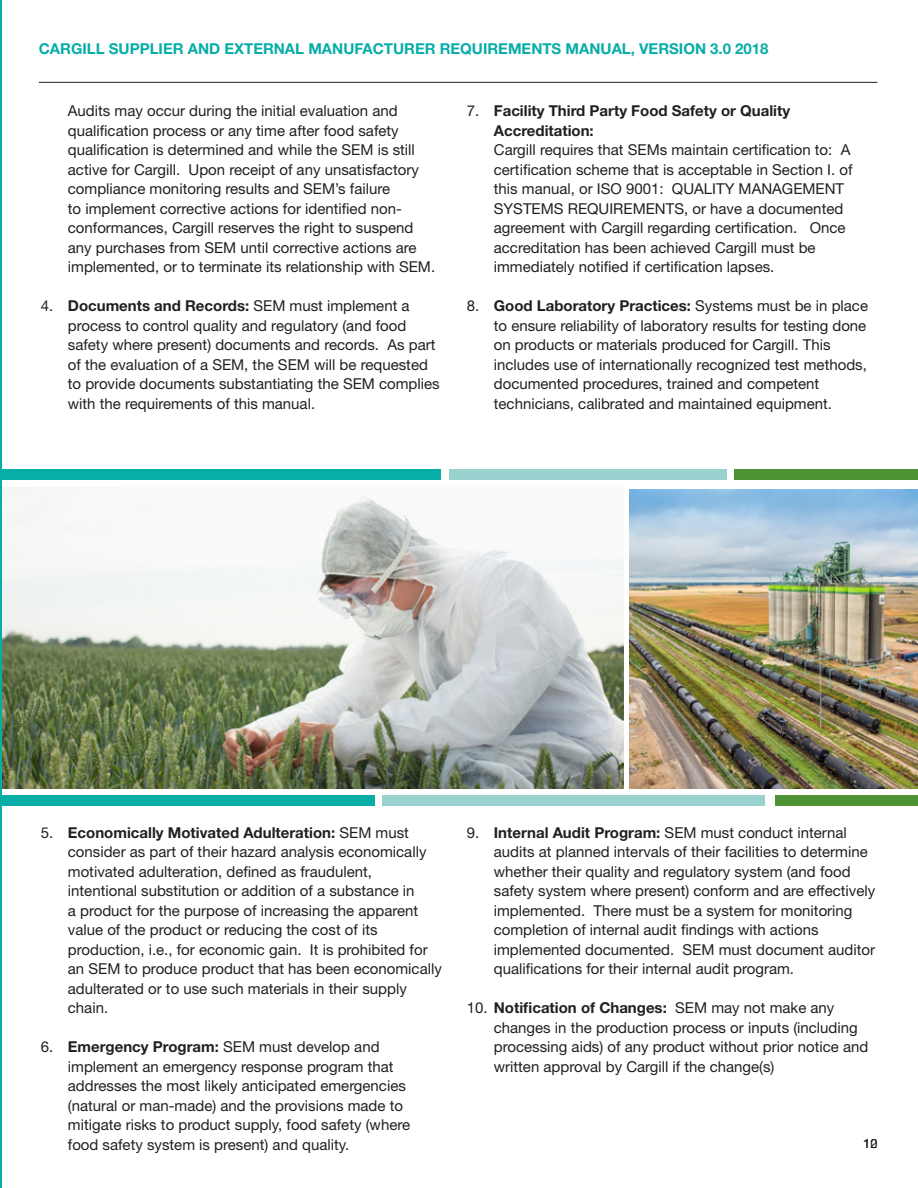
<style>
.page{position:relative;width:918px;height:1188px;background:#fff}
.page>*{position:absolute;margin:0;border:0;box-sizing:border-box;transform-origin:0 0}
.Hanging_Indent_Body{font:15px/19.5px "Helvetica Neue LT Std";color:#231f20}
.t1{font:700 15px "Helvetica Neue LT Std";color:#07ada7}
.Hanging_Indent_Body-2{font:700 15px/19.5px "Helvetica Neue LT Std";color:#231f20}
.t2{font:12.75px "Helvetica Neue LT Std";color:#231f20}
.s1{font-weight:700}
.s2{font-weight:400}
</style>
<div class="page">
<hr style="left:0;top:0;width:2px;height:1188px;background:#07ada7">
<img style="left:3px;top:488px;width:621px;height:300px">
<img style="left:630px;top:490px;width:288px;height:298px">
<div style="left:0;top:469px;width:441px;height:11px;background:#07ada7"></div>
<div style="left:0;top:795px;width:374px;height:11px;background:#07ada7"></div>
<div style="left:449px;top:469px;width:278px;height:11px;background:#99d1ce"></div>
<div style="left:382px;top:795px;width:383px;height:11px;background:#99d1ce"></div>
<div style="left:735px;top:469px;width:183px;height:11px;background:#4f9236"></div>
<div style="left:775px;top:795px;width:143px;height:11px;background:#4f9236"></div>
<hr style="left:39px;top:82px;width:839px;height:1px;background:#231f20">
<p class="t1" style="left:39px;top:40px;width:731px">CARGILL SUPPLIER AND EXTERNAL MANUFACTURER REQUIREMENTS MANUAL, VERSION 3.0 2018</p>
<p class="Hanging_Indent_Body" style="left:68px;top:101px;width:369px">Audits may occur during the initial evaluation and qualification process or any time after food safety qualification is determined and while the SEM is still active for Cargill. Upon receipt of any unsatisfactory compliance monitoring results and SEM’s failure<br>to implement corrective actions for identified non&shy;conformances, Cargill reserves the right to suspend any purchases from SEM until corrective actions are implemented, or to terminate its relationship with SEM.</p>
<p class="Hanging_Indent_Body" style="left:68px;top:296px;width:373px;text-indent:-27px">4. <span class="s1">Documents and Records:</span> SEM must implement a process to control quality and regulatory (and food safety where present) documents and records. As part of the evaluation of a SEM, the SEM will be requested to provide documents substantiating the SEM complies with the requirements of this manual.</p>
<p class="Hanging_Indent_Body-2" style="left:494px;top:101px;width:298px;text-indent:-27px"><span class="s2">7.</span> Facility Third Party Food Safety or Quality<br>Accreditation:</p>
<p class="Hanging_Indent_Body" style="left:494px;top:140px;width:360px">Cargill requires that SEMs maintain certification to: A certification scheme that is acceptable in Section I. of this manual, or ISO 9001: QUALITY MANAGEMENT SYSTEMS REQUIREMENTS, or have a documented agreement with Cargill regarding certification. Once accreditation has been achieved Cargill must be immediately notified if certification lapses.</p>
<p class="Hanging_Indent_Body" style="left:494px;top:296px;width:376px;text-indent:-27px">8. <span class="s1">Good Laboratory Practices:</span> Systems must be in place to ensure reliability of laboratory results for testing done on products or materials produced for Cargill. This includes use of internationally recognized test methods, documented procedures, trained and competent technicians, calibrated and maintained equipment.</p>
<p class="Hanging_Indent_Body" style="left:68px;top:822px;width:376px;text-indent:-27px">5. <span class="s1">Economically Motivated Adulteration:</span> SEM must consider as part of their hazard analysis economically motivated adulteration, defined as fraudulent, intentional substitution or addition of a substance in<br>a product for the purpose of increasing the apparent value of the product or reducing the cost of its production, i.e., for economic gain. It is prohibited for an SEM to produce product that has been economically adulterated or to use such materials in their supply chain.</p>
<p class="Hanging_Indent_Body" style="left:68px;top:1037px;width:339px;text-indent:-27px">6. <span class="s1">Emergency Program:</span> SEM must develop and implement an emergency response program that addresses the most likely anticipated emergencies</p>
<p class="Hanging_Indent_Body" style="left:68px;top:1095px;width:344px">(natural or man-made) and the provisions made to mitigate risks to product supply, food safety (where food safety system is present) and quality.</p>
<p class="Hanging_Indent_Body" style="left:494px;top:822px;width:383px;text-indent:-27px">9. <span class="s1">Internal Audit Program:</span> SEM must conduct internal audits at planned intervals of their facilities to determine whether their quality and regulatory system (and food safety system where present) conform and are effectively implemented. There must be a system for monitoring completion of internal audit findings with actions implemented documented. SEM must document auditor qualifications for their internal audit program.</p>
<p class="Hanging_Indent_Body" style="left:494px;top:998px;width:376px;text-indent:-27px">10. <span class="s1">Notification of Changes:</span> SEM may not make any changes in the production process or inputs (including processing aids) of any product without prior notice and written approval by Cargill if the change(s)</p>
<p class="t2" style="left:863px;top:1135px;width:16px">10</p>
<p class="t2" style="left:870px;top:1135px;width:9px">2</p>
</div>
